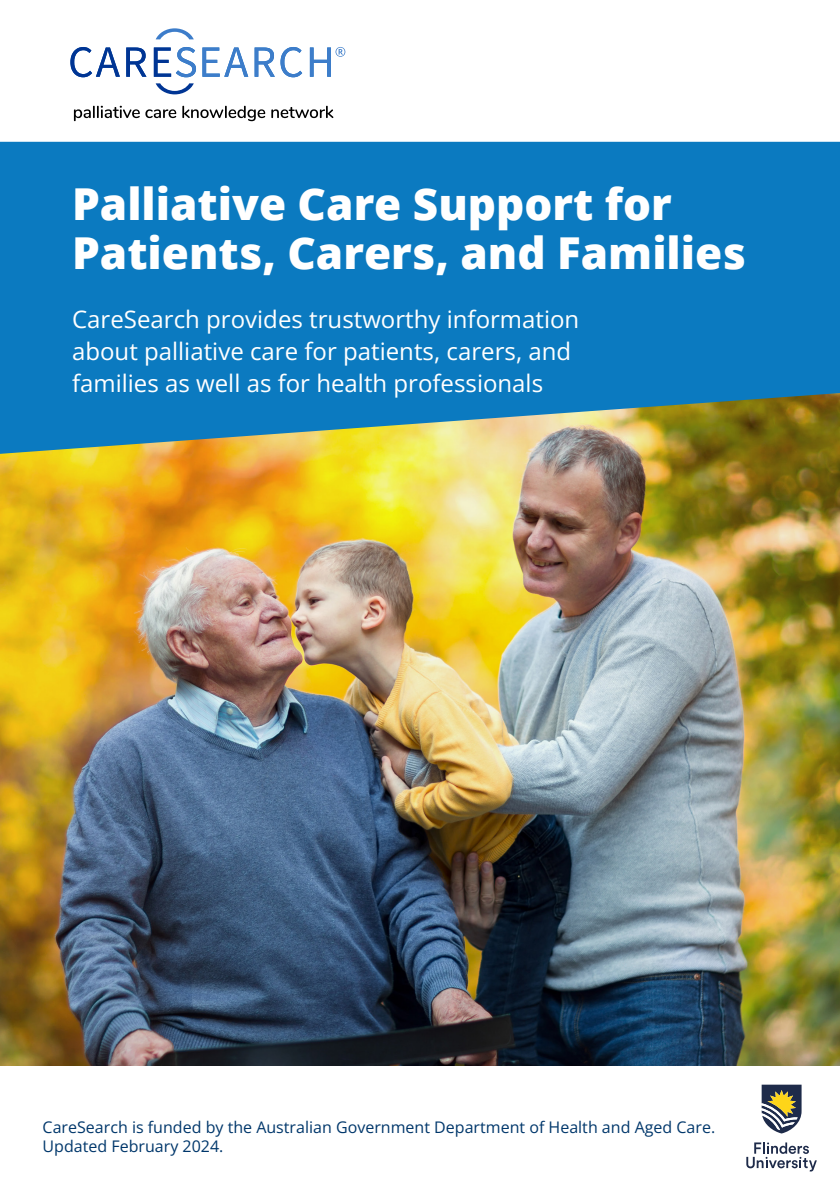
<style>
.page{position:relative;width:840px;height:1191px;background:#fff}
.page>*{position:absolute;margin:0;border:0;box-sizing:border-box;transform-origin:0 0}
.t1{font:800 44px/48.8px "Open Sans";color:#fff}
.t2{font:24px/32px "Open Sans";color:#fff}
.t3{font:16px/19.2px "Open Sans";color:#00376b}
</style>
<div class="page">
<img style="left:0;top:454px;width:839px;height:611px">
<svg style="left:0;top:142px;width:839px;height:312px;background:#1c7eb4"></svg>
<svg style="left:746px;top:1142px;width:70px;height:29px"></svg>
<svg style="left:761px;top:1084px;width:40px;height:49px"></svg>
<svg style="left:156px;top:28px;width:38px;height:11px"></svg>
<svg style="left:155px;top:83px;width:39px;height:11px"></svg>
<svg style="left:70px;top:47px;width:275px;height:30px"></svg>
<svg style="left:74px;top:106px;width:259px;height:15px"></svg>
<p class="t1" style="left:72px;top:177px;width:675px">Palliative Care Support for<br>Patients, Carers, and Families</p>
<p class="t2" style="left:72px;top:303px;width:508px">CareSearch provides trustworthy information about palliative care for patients, carers, and families as well as for health professionals</p>
<p class="t3" style="left:43px;top:1117px;width:673px">CareSearch is funded by the Australian Government Department of Health and Aged Care.<br>Updated February 2024.</p>
</div>
